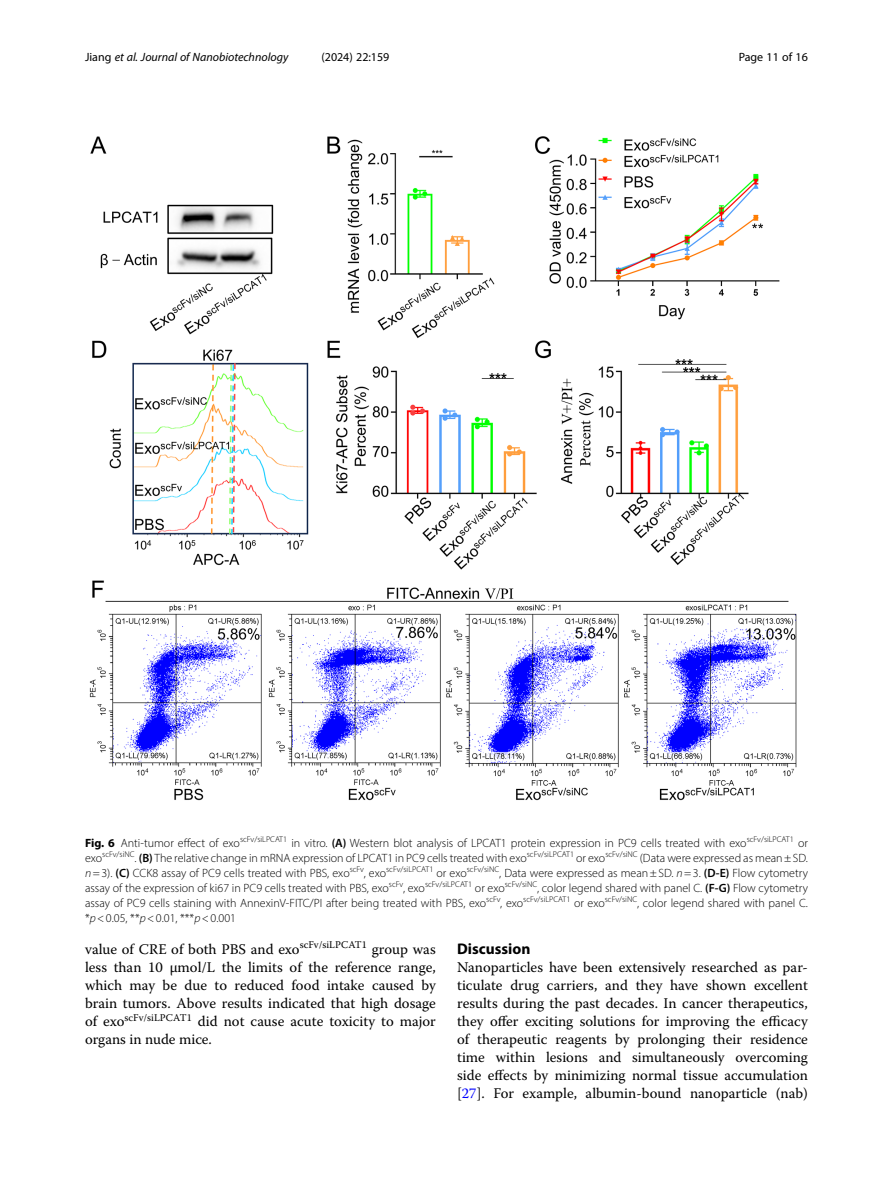
<style>
.page{position:relative;width:893px;height:1191px;background:#fff}
.page>*{position:absolute;margin:0;border:0;box-sizing:border-box;transform-origin:0 0}
.Head_1{font:700 15.45px "Myriad Pro";color:#000}
.Body_Text{font:14.7px/18px "Warnock Pro";color:#000;text-align:justify}
.Figure_Caption{font:300 12px/15px "Myriad Pro";color:#000;text-align:justify}
.t1{font:italic 12px "Myriad Pro";color:#000}
.t2{font:12px "Myriad Pro";color:#000}
.s1{font-style:normal}
.s2{font-weight:700}
.s3{font-weight:600}
.s4{font-style:italic}
.s5{color:#00f}
</style>
<div class="page">
<img style="left:89px;top:136px;width:708px;height:665px">
<p class="t1" style="left:85px;top:50px;width:205px"><span class="s1">Jiang</span> et al. Journal of Nanobiotechnology</p>
<p class="t2" style="left:321px;top:50px;width:70px">(2024) 22:159</p>
<p class="t2" style="left:739px;top:50px;width:71px">Page 11 of 16</p>
<p class="Figure_Caption" style="left:85px;top:835px;width:724px"><span class="s2">Fig. 6</span> Anti-tumor effect of exo<sup>scFv/siLPCAT1</sup> in vitro. <span class="s3">(A)</span> Western blot analysis of LPCAT1 protein expression in PC9 cells treated with exo<sup>scFv/siLPCAT1</sup> or exo<sup>scFv/siNC</sup>. <span class="s3">(B)</span> The relative change in mRNA expression of LPCAT1 in PC9 cells treated with exo<sup>scFv/siLPCAT1</sup> or exo<sup>scFv/siNC</sup> (Data were expressed as mean±SD. <span class="s4">n</span>=3). <span class="s3">(C)</span> CCK8 assay of PC9 cells treated with PBS, exo<sup>scFv</sup>, exo<sup>scFv/siLPCAT1</sup> or exo<sup>scFv/siNC</sup>, Data were expressed as mean±SD. <span class="s4">n</span>=3. <span class="s3">(D-E)</span> Flow cytometry assay of the expression of ki67 in PC9 cells treated with PBS, exo<sup>scFv</sup>, exo<sup>scFv/siLPCAT1</sup> or exo<sup>scFv/siNC</sup>, color legend shared with panel C. <span class="s3">(F-G)</span> Flow cytometry assay of PC9 cells staining with AnnexinV-FITC/PI after being treated with PBS, exo<sup>scFv</sup>, exo<sup>scFv/siLPCAT1</sup> or exo<sup>scFv/siNC</sup>, color legend shared with panel C. *<span class="s4">p</span>&lt;0.05, **<span class="s4">p</span>&lt;0.01, ***<span class="s4">p</span>&lt;0.001</p>
<p class="Body_Text" style="left:85px;top:940px;width:352px">value of CRE of both PBS and exo<sup>scFv/siLPCAT1</sup> group was less than 10 µmol/L the limits of the reference range, which may be due to reduced food intake caused by brain tumors. Above results indicated that high dosage of exo<sup>scFv/siLPCAT1</sup> did not cause acute toxicity to major organs in nude mice.</p>
<p class="Head_1" style="left:457px;top:939px;width:75px">Discussion</p>
<p class="Body_Text" style="left:457px;top:958px;width:352px">Nanoparticles have been extensively researched as par&shy;ticulate drug carriers, and they have shown excellent results during the past decades. In cancer therapeutics, they offer exciting solutions for improving the efficacy of therapeutic reagents by prolonging their residence time within lesions and simultaneously overcoming side effects by minimizing normal tissue accumulation [<span class="s5">27</span>]. For example, albumin-bound nanoparticle (nab)</p>
</div>
